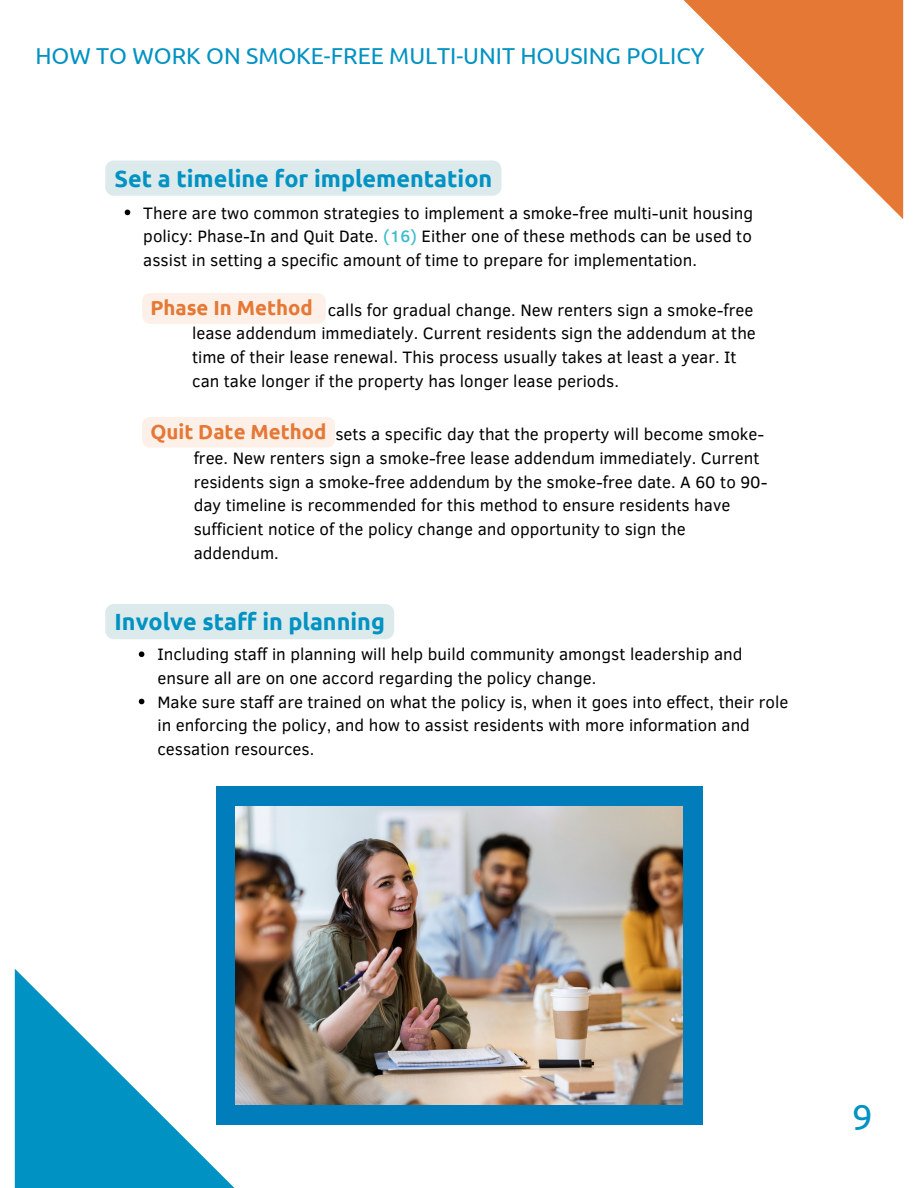
<style>
.page{position:relative;width:918px;height:1188px;background:#fff}
.page>*{position:absolute;margin:0;border:0;box-sizing:border-box;transform-origin:0 0}
.t1{font:36.6px "Ubuntu";color:#0092c2}
.t2{font:700 23.4px "Ubuntu";color:#0092c2}
.t3{font:23.1px "Ubuntu";color:#0092c2}
.t4{font:700 20.4px "Ubuntu";color:#e67835}
.t5{font:16.95px/23.7px "Clear Sans";color:#000001}
.s1{font-weight:500;color:#3ebdcc}
</style>
<div class="page">
<svg style="left:15px;top:969px;width:220px;height:219px;fill:#0092c2"></svg>
<svg style="left:683px;top:0;width:220px;height:219px"></svg>
<div style="left:216px;top:786px;width:487px;height:339px;background:#007dba"></div>
<img style="left:236px;top:807px;width:447px;height:298px">
<svg style="left:139px;top:651px;width:5px;height:6px"></svg>
<svg style="left:139px;top:699px;width:5px;height:5px"></svg>
<div style="left:105px;top:604px;width:289px;height:35px;background:#dceaec"></div>
<svg style="left:125px;top:210px;width:5px;height:5px"></svg>
<div style="left:105px;top:160px;width:396px;height:36px;background:#dceaec"></div>
<div style="left:142px;top:293px;width:184px;height:31px;background:#fcf0e8"></div>
<div style="left:142px;top:417px;width:193px;height:31px;background:#fcf0e8"></div>
<p class="t3" style="left:35px;top:43px;width:671px">HOW TO WORK ON SMOKE-FREE MULTI-UNIT HOUSING POLICY</p>
<p class="t2" style="left:115px;top:165px;width:379px">Set a timeline for implementation</p>
<p class="t5" style="left:143px;top:200px;width:611px;text-align:justify">There are two common strategies to implement a smoke-free multi-unit housing policy: Phase-In and Quit Date. <span class="s1">(16)</span> Either one of these methods can be used to assist in setting a specific amount of time to prepare for implementation.</p>
<p class="t4" style="left:150px;top:296px;width:164px">Phase In Method</p>
<p class="t5" style="left:192px;top:297px;width:565px">Phase-In method calls for gradual change. New renters sign a smoke-free lease addendum immediately. Current residents sign the addendum at the time of their lease renewal. This process usually takes at least a year. It can take longer if the property has longer lease periods.</p>
<p class="t5" style="left:194px;top:422px;width:575px">The Quit Date met sets a specific day that the property will become smoke&shy;free. New renters sign a smoke-free lease addendum immediately. Current residents sign a smoke-free addendum by the smoke-free date. A 60 to 90- day timeline is recommended for this method to ensure residents have sufficient notice of the policy change and opportunity to sign the addendum.</p>
<p class="t4" style="left:150px;top:420px;width:178px">Quit Date Method</p>
<p class="t2" style="left:115px;top:608px;width:272px">Involve staff in planning</p>
<p class="t5" style="left:157px;top:642px;width:587px">Including staff in planning will help build community amongst leadership and ensure all are on one accord regarding the policy change.</p>
<p class="t5" style="left:157px;top:689px;width:632px">Make sure staff are trained on what the policy is, when it goes into effect, their role in enforcing the policy, and how to assist residents with more information and cessation resources.</p>
<p class="t1" style="left:852px;top:1095px;width:22px">9</p>
</div>
